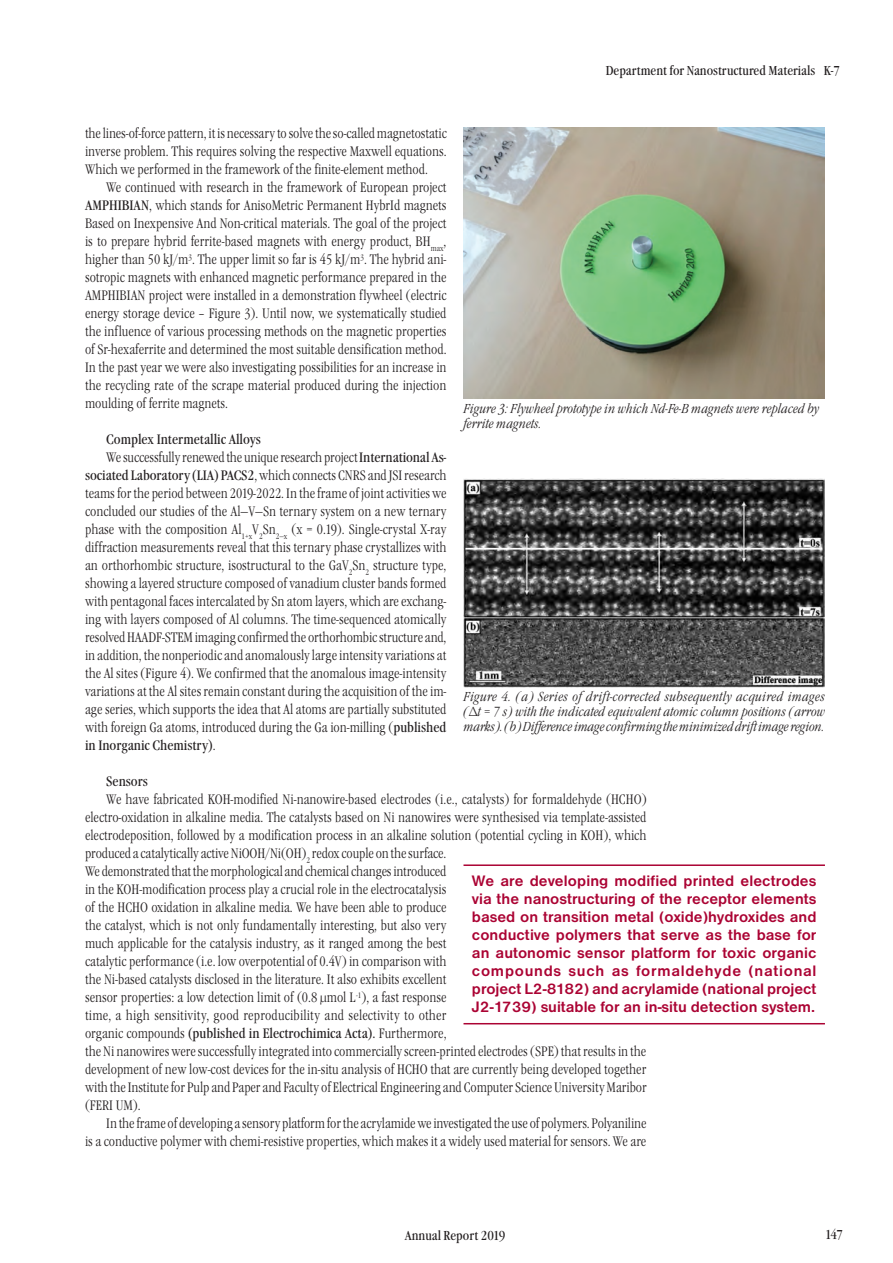
<style>
.page{position:relative;width:893px;height:1263px;background:#fff}
.page>*{position:absolute;margin:0;border:0;box-sizing:border-box;transform-origin:0 0}
.LP_Hitro_branje{font:700 15.75px/18px "Nimbus San DEE";color:#ab0333;text-align:justify}
.LP_Glavni_tekst{font:14.25px/18px "Garamond Itc TEE Ligh Cond";color:#231f20;text-align:justify}
.LP_Glavni_tekst-2{font:condensed 14.25px "Garamond Itc TEE";color:#231f20}
.LP_Podnapis_k_sliki{font:13.5px/15px "Garamond Itc TEE Ligh Cond Ital";color:#231f20;text-align:justify}
.LP_Header_-_odsek{font:condensed 13.5px "Garamond Itc TEE";color:#231f20}
.LP_Header_-_odsek_si{font:condensed 13.5px "Garamond Itc TEE";color:#231f20}
.s1{font-family:"Garamond Itc TEE";font-stretch:condensed}
</style>
<div class="page">
<img style="left:463px;top:478px;width:362px;height:209px">
<img style="left:463px;top:128px;width:362px;height:271px">
<hr style="left:463px;top:864px;width:362px;height:2px;background:#ab0333">
<hr style="left:463px;top:1023px;width:362px;height:1px;background:#ab0333">
<p class="LP_Header_-_odsek" style="left:606px;top:62px;width:211px">Department for Nanostructured Materials</p>
<p class="LP_Header_-_odsek_si" style="left:824px;top:62px;width:18px">K-7</p>
<p class="LP_Glavni_tekst" style="left:85px;top:125px;width:363px">the lines-of-force pattern, it is necessary to solve the so-called magnetostatic inverse problem. This requires solving the respective Maxwell equations.<br>Which we performed in the framework of the finite-element method.</p>
<p class="LP_Glavni_tekst" style="left:85px;top:179px;width:363px;text-indent:21px">We continued with research in the framework of European project <span class="s1">AMPHIBIAN</span>, which stands for AnisoMetric Permanent HybrId magnets Based on Inexpensive And Non-critical materials. The goal of the project is to prepare hybrid ferrite-based magnets with energy product, BH<sub>max</sub>, higher than 50 kJ/m<sup>3</sup>. The upper limit so far is 45 kJ/m<sup>3</sup>. The hybrid ani&shy;sotropic magnets with enhanced magnetic performance prepared in the AMPHIBIAN project were installed in a demonstration flywheel (electric energy storage device – Figure 3). Until now, we systematically studied the influence of various processing methods on the magnetic properties of Sr-hexaferrite and determined the most suitable densification method.<br>In the past year we were also investigating possibilities for an increase in the recycling rate of the scrape material produced during the injection moulding of ferrite magnets.</p>
<p class="LP_Glavni_tekst-2" style="left:106px;top:431px;width:156px">Complex Intermetallic Alloys</p>
<p class="LP_Glavni_tekst" style="left:85px;top:449px;width:363px;text-indent:21px">We successfully renewed the unique research project <span class="s1">International As&shy;sociated Laboratory (LIA) PACS2</span>, which connects CNRS and JSI research teams for the period between 2019-2022. In the frame of joint activities we concluded our studies of the Al−V−Sn ternary system on a new ternary phase with the composition Al<sub>1+x</sub>V<sub>2</sub>Sn<sub>2</sub>−<sub>x</sub> (x = 0.19). Single-crystal X-ray diffraction measurements reveal that this ternary phase crystallizes with an orthorhombic structure, isostructural to the GaV<sub>2</sub>Sn<sub>2</sub> structure type, showing a layered structure composed of vanadium cluster bands formed with pentagonal faces intercalated by Sn atom layers, which are exchang&shy;ing with layers composed of Al columns. The time-sequenced atomically resolved HAADF-STEM imaging confirmed the orthorhombic structure and, in addition, the nonperiodic and anomalously large intensity variations at the Al sites (Figure 4). We confirmed that the anomalous image-intensity variations at the Al sites remain constant during the acquisition of the im&shy;age series, which supports the idea that Al atoms are partially substituted with foreign Ga atoms, introduced during the Ga ion-milling (<span class="s1">published in Inorganic Chemistry)</span>.</p>
<p class="LP_Glavni_tekst-2" style="left:106px;top:773px;width:43px">Sensors</p>
<p class="LP_Glavni_tekst" style="left:85px;top:791px;width:563px;text-align:left;text-indent:21px">We have fabricated KOH-modified Ni-nanowire-based electrodes (i.e., catalysts) for formaldehyde (HCHO) electro-oxidation in alkaline media. The catalysts based on Ni nanowires were synthesised via template-assisted electrodeposition, followed by a modification process in an alkaline solution (potential cycling in KOH), which produced a catalytically active NiOOH/Ni(OH)<sub>2</sub> redox couple on the surface.<br>We demonstrated that the morphological and chemical changes introduced<br>in the KOH-modification process play a crucial role in the electrocatalysis<br>of the HCHO oxidation in alkaline media. We have been able to produce<br>the catalyst, which is not only fundamentally interesting, but also very<br>much applicable for the catalysis industry, as it ranged among the best<br>catalytic performance (i.e. low overpotential of 0.4V) in comparison with<br>the Ni-based catalysts disclosed in the literature. It also exhibits excellent<br>sensor properties: a low detection limit of (0.8 μmol L<sup>-1</sup>), a fast response<br>time, a high sensitivity, good reproducibility and selectivity to other<br>organic compounds <span class="s1">(published in Electrochimica Acta).</span> Furthermore,<br>the Ni nanowires were successfully integrated into commercially screen-printed electrodes (SPE) that results in the development of new low-cost devices for the in-situ analysis of HCHO that are currently being developed together with the Institute for Pulp and Paper and Faculty of Electrical Engineering and Computer Science University Maribor (FERI UM).</p>
<p class="LP_Glavni_tekst" style="left:85px;top:1115px;width:563px;text-align:right">In the frame of developing a sensory platform for the acrylamide we investigated the use of polymers. Polyaniline<br>is a conductive polymer with chemi-resistive properties, which makes it a widely used material for sensors. We are</p>
<p class="LP_Podnapis_k_sliki" style="left:463px;top:401px;width:357px">Figure 3: Flywheel prototype in which Nd-Fe-B magnets were replaced by ferrite magnets.</p>
<p class="LP_Podnapis_k_sliki" style="left:463px;top:690px;width:363px">Figure 4. (a) Series of drift-corrected subsequently acquired images (Δt = 7 s) with the indicated equivalent atomic column positions (arrow marks). (b) Difference image confirming the minimized drift image region.</p>
<p class="LP_Hitro_branje" style="left:472px;top:872px;width:346px">We are developing modified printed electrodes via the nanostructuring of the receptor elements based on transition metal (oxide)hydroxides and conductive polymers that serve as the base for an autonomic sensor platform for toxic organic compounds such as formaldehyde (national project L2-8182) and acrylamide (national project J2-1739) suitable for an in-situ detection system.</p>
<p class="LP_Header_-_odsek" style="left:405px;top:1227px;width:102px">Annual Report 2019</p>
<p class="LP_Header_-_odsek" style="left:825px;top:1227px;width:20px">147</p>
</div>
